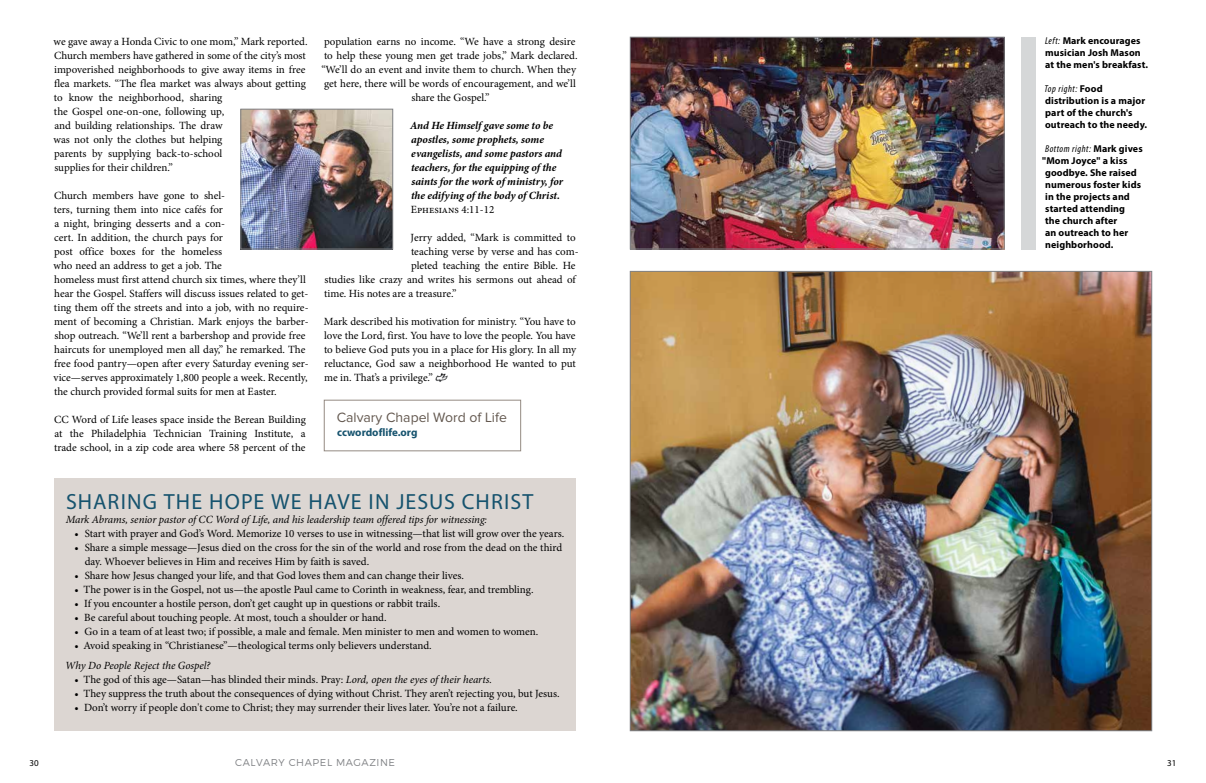
<style>
.page{position:relative;width:1206px;height:783px;background:#fff}
.page>*{position:absolute;margin:0;border:0;box-sizing:border-box;transform-origin:0 0}
.t1{font:22px "Myriad Pro";letter-spacing:.05em;color:#16536e}
.t2{font:14px "Proxima Nova";color:#63584f}
.t3{font:11px/14px "Minion Pro";color:#000}
.t4{font:italic 700 11px/14px "Minion Pro";letter-spacing:-.005em;color:#000}
.t5{font:italic 11px "Minion Pro";letter-spacing:-.01em;color:#000}
.t6{font:700 11px "Myriad Pro";color:#16536e}
.t7{font:700 10px/12px "Myriad Pro";letter-spacing:.01em;color:#000}
.t8{font:300 10px "Montserrat";letter-spacing:.06em;color:#808285}
.t9{font:9px "Myriad Pro";color:#000}
.s1{font-style:italic}
.s2{font-weight:400;font-style:italic;font-stretch:condensed}
</style>
<div class="page">
<svg style="left:435px;top:373px;width:13px;height:9px"></svg>
<img style="left:632px;top:39px;width:370px;height:208px">
<div style="left:630px;top:37px;width:374px;height:212px;border:1px solid #808285"></div>
<img style="left:632px;top:273px;width:518px;height:456px">
<div style="left:1021px;top:37px;width:15px;height:212px;background:#d5d7d8"></div>
<div style="left:324px;top:400px;width:197px;height:51px;border:1px solid #948a82"></div>
<img style="left:243px;top:111px;width:148px;height:136px">
<div style="left:241px;top:109px;width:152px;height:140px;border:1px solid #808285"></div>
<div style="left:54px;top:479px;width:522px;height:252px;background:#dcd6d2"></div>
<p class="t3" style="left:54px;top:35px;width:255px">we gave away a Honda Civic to one mom,” Mark reported.<br>Church members have gathered in some of the city’s most impoverished neighborhoods to give away items in free flea markets. “The flea market was always about getting to know the neighborhood, sharing<br>the Gospel one-on-one, following up,<br>and building relationships. The draw<br>was not only the clothes but helping<br>parents by supplying back-to-school<br>supplies for their children.”</p>
<p class="t3" style="left:54px;top:189px;width:257px">Church members have gone to shel-<br>ters, turning them into nice cafés for<br>a night, bringing desserts and a con-<br>cert. In addition, the church pays for<br>post office boxes for the homeless<br>who need an address to get a job. The<br>homeless must first attend church six times, where they’ll hear the Gospel. Staffers will discuss issues related to get&shy;ting them off the streets and into a job, with no require&shy;ment of becoming a Christian. Mark enjoys the barber&shy;shop outreach. “We’ll rent a barbershop and provide free haircuts for unemployed men all day,” he remarked. The free food pantry—open after every Saturday evening ser&shy;vice—serves approximately 1,800 people a week. Recently, the church provided formal suits for men at Easter.</p>
<p class="t3" style="left:54px;top:413px;width:253px;text-align:justify">CC Word of Life leases space inside the Berean Building at the Philadelphia Technician Training Institute, a trade school, in a zip code area where 58 percent of the</p>
<p class="t3" style="left:321px;top:35px;width:258px;text-align:center">population earns no income. “We have a strong desire to help these young men get trade jobs,” Mark declared. “We’ll do an event and invite them to church. When they get here, there will be words of encouragement, and we’ll share the Gospel.”</p>
<p class="t4" style="left:410px;top:119px;width:155px">And He Himself gave some to be apostles, some prophets, some evangelists, and some pastors and teachers, for the equipping of the saints for the work of ministry, for the edifying of the body of Christ.</p>
<p class="t3" style="left:411px;top:203px;width:85px">Ephesians 4:11-12</p>
<p class="t3" style="left:411px;top:231px;width:166px">Jerry added, “Mark is committed to</p>
<p class="t3" style="left:411px;top:245px;width:169px">teaching verse by verse and has com-</p>
<p class="t3" style="left:411px;top:259px;width:166px">pleted teaching the entire Bible. He</p>
<p class="t3" style="left:324px;top:273px;width:253px">studies like crazy and writes his sermons out ahead of</p>
<p class="t3" style="left:324px;top:287px;width:134px">time. His notes are a treasure.”</p>
<p class="t3" style="left:324px;top:315px;width:254px;text-align:justify">Mark described his motivation for ministry. “You have to love the Lord, first. You have to love the people. You have to believe God puts you in a place for His glory. In all my reluctance, God saw a neighborhood He wanted to put me in. That’s a privilege.”</p>
<p class="t2" style="left:337px;top:409px;width:172px">Calvary Chapel Word of Life</p>
<p class="t6" style="left:337px;top:425px;width:82px">ccwordoflife.org</p>
<h1 class="t1" style="left:66px;top:488px;width:469px">SHARING THE HOPE WE HAVE IN JESUS CHRIST</h1>
<p class="t5" style="left:66px;top:512px;width:423px">Mark Abrams, senior pastor of CC Word of Life, and his leadership team offered tips for witnessing:</p>
<p class="t3" style="left:74px;top:527px;width:491px">• Start with prayer and God’s Word. Memorize 10 verses to use in witnessing—that list will grow over the years.</p>
<p class="t3" style="left:85px;top:541px;width:479px;text-indent:-10px">• Share a simple message—Jesus died on the cross for the sin of the world and rose from the dead on the third day. Whoever believes in Him and receives Him by faith is saved.</p>
<p class="t3" style="left:74px;top:569px;width:391px">• Share how Jesus changed your life, and that God loves them and can change their lives.</p>
<p class="t3" style="left:74px;top:583px;width:461px">• The power is in the Gospel, not us—the apostle Paul came to Corinth in weakness, fear, and trembling.</p>
<p class="t3" style="left:74px;top:597px;width:367px">• If you encounter a hostile person, don’t get caught up in questions or rabbit trails.</p>
<p class="t3" style="left:74px;top:611px;width:314px">• Be careful about touching people. At most, touch a shoulder or hand.</p>
<p class="t3" style="left:74px;top:625px;width:466px">• Go in a team of at least two; if possible, a male and female. Men minister to men and women to women.</p>
<p class="t3" style="left:74px;top:639px;width:359px">• Avoid speaking in “Christianese”—theological terms only believers understand.</p>
<p class="t5" style="left:65px;top:658px;width:147px">Why Do People Reject the Gospel?</p>
<p class="t3" style="left:74px;top:673px;width:419px">• The god of this age—Satan—has blinded their minds. Pray: <span class="s1">Lord, open the eyes of their hearts.</span></p>
<p class="t3" style="left:74px;top:687px;width:487px">• They suppress the truth about the consequences of dying without Christ. They aren’t rejecting you, but Jesus.</p>
<p class="t3" style="left:74px;top:701px;width:445px">• Don’t worry if people don't come to Christ; they may surrender their lives later. You’re not a failure.</p>
<p class="t7" style="left:1045px;top:35px;width:104px"><span class="s2">Left:</span> Mark encourages musician Josh Mason at the men's breakfast.</p>
<p class="t7" style="left:1045px;top:83px;width:104px"><span class="s2">Top right:</span> Food distribution is a major part of the church's outreach to the needy.</p>
<p class="t7" style="left:1042px;top:143px;width:102px"><span class="s2">Bottom right:</span> Mark gives "Mom Joyce" a kiss goodbye. She raised numerous foster kids in the projects and started attending<br>the church after<br>an outreach to her neighborhood.</p>
<p class="t9" style="left:30px;top:757px;width:11px">30</p>
<p class="t8" style="left:235px;top:756px;width:161px">CALVARY CHAPEL MAGAZINE</p>
<p class="t9" style="left:1167px;top:757px;width:11px">31</p>
</div>
